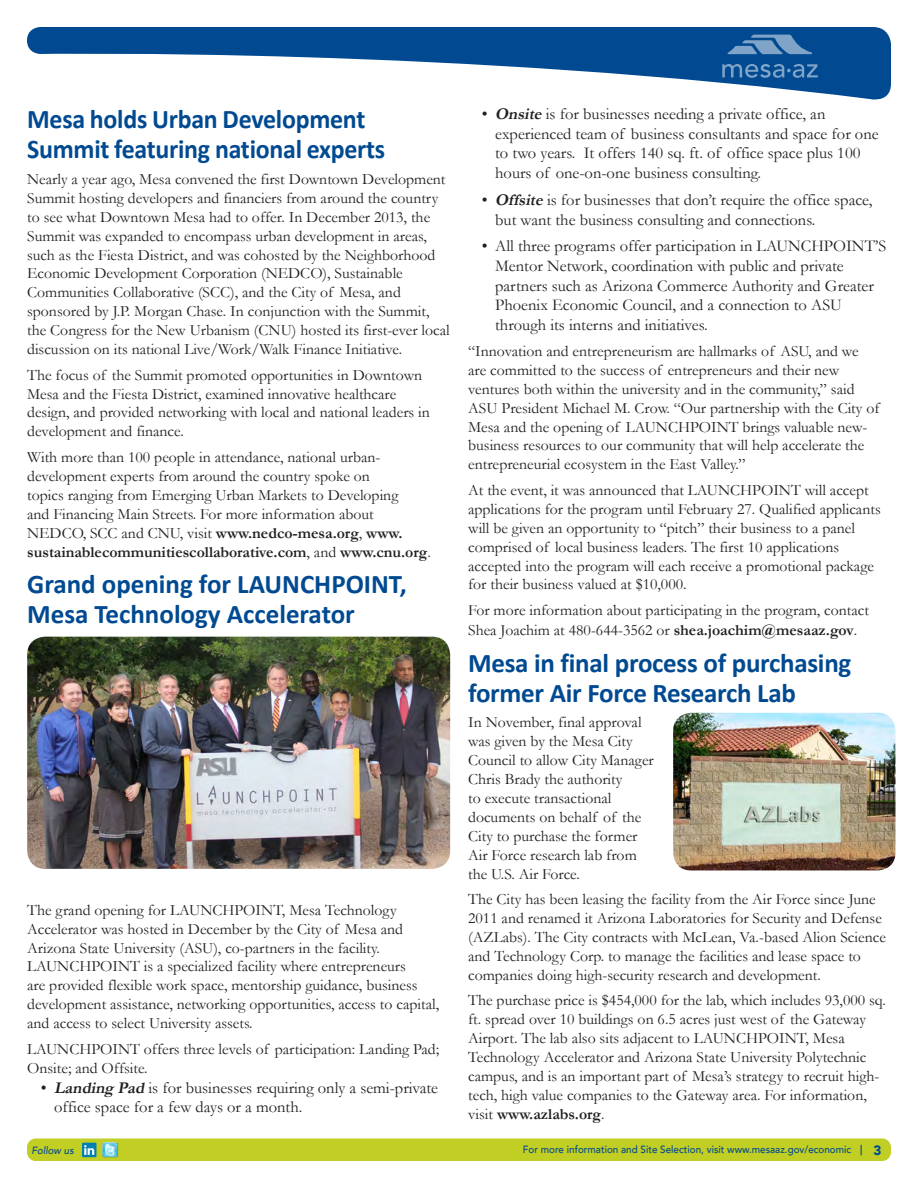
<style>
.page{position:relative;width:918px;height:1188px;background:#fff}
.page>*{position:absolute;margin:0;border:0;box-sizing:border-box;transform-origin:0 0}
.t1{font:700 27px/30px "Calibri";letter-spacing:-.01em;color:#014a91}
.t2{font:700 27px/30px "Calibri";letter-spacing:-.01em;color:#014a91;scale:.96 1}
.t3{font:16.5px/19.8px "Garamond";color:#231f20}
.t4{font:15.75px/18.9px "Garamond";color:#231f20}
.t5{font:500 13.5px "Avenir LT";color:#014a91}
.t6{font:500 10.5px "Avenir LT";color:#014a91;scale:.94 1}
.t7{font:italic 500 10.5px "Avenir LT";color:#014a91;scale:.94 1}
.s1{font-weight:700;font-style:italic}
.s2{font-weight:700}
.s3{font-weight:900}
</style>
<div class="page">
<svg style="left:27px;top:27px;width:864px;height:73px"></svg>
<svg style="left:728px;top:35px;width:84px;height:19px;background:#4a7eb0"></svg>
<svg style="left:722px;top:64px;width:96px;height:14px"></svg>
<div style="left:29px;top:1141px;width:860px;height:18px;background:#c1ce23;border-radius:7px"></div>
<div style="left:27px;top:1138px;width:864px;height:23px;border:4px solid #c1ce23;border-radius:7px"></div>
<img style="left:102px;top:1142px;width:17px;height:16px">
<div style="left:82px;top:1143px;width:14px;height:14px;background:#007fb2"></div>
<svg style="left:84px;top:1145px;width:10px;height:10px"></svg>
<img style="left:27px;top:637px;width:423px;height:232px">
<img style="left:673px;top:713px;width:223px;height:157px">
<p class="t3" style="left:495px;top:103px;width:385px;text-indent:-13px">• <span class="s1">Onsite</span> is for businesses needing a private office, an experienced team of business consultants and space for one to two years. It offers 140 sq. ft. of office space plus 100 hours of one-on-one business consulting.</p>
<p class="t3" style="left:495px;top:189px;width:379px;text-indent:-14px">• <span class="s1">Offsite</span> is for businesses that don’t require the office space, but want the business consulting and connections.</p>
<p class="t3" style="left:495px;top:236px;width:393px;text-indent:-14px">• All three programs offer participation in LAUNCHPOINT’S Mentor Network, coordination with public and private partners such as Arizona Commerce Authority and Greater Phoenix Economic Council, and a connection to ASU through its interns and initiatives.</p>
<p class="t4" style="left:468px;top:341px;width:413px">“Innovation and entrepreneurism are hallmarks of ASU, and we are committed to the success of entrepreneurs and their new ventures both within the university and in the community,” said ASU President Michael M. Crow. “Our partnership with the City of Mesa and the opening of LAUNCHPOINT brings valuable new&shy;business resources to our community that will help accelerate the entrepreneurial ecosystem in the East Valley.”</p>
<p class="t4" style="left:468px;top:480px;width:414px">At the event, it was announced that LAUNCHPOINT will accept applications for the program until February 27. Qualified applicants will be given an opportunity to “pitch” their business to a panel comprised of local business leaders. The first 10 applications accepted into the program will each receive a promotional package for their business valued at $10,000.</p>
<p class="t4" style="left:468px;top:600px;width:402px;line-height:19.8px">For more information about participating in the program, contact<br>Shea Joachim at 480-644-3562 or <span class="s2">shea.joachim@mesaaz.gov</span>.</p>
<p class="t1" style="left:468px;top:646px;width:385px">Mesa in final process of purchasing former Air Force Research Lab</p>
<p class="t4" style="left:468px;top:713px;width:187px">In November, final approval was given by the Mesa City<br>Council to allow City Manager<br>Chris Brady the authority<br>to execute transactional documents on behalf of the<br>City to purchase the former<br>Air Force research lab from the U.S. Air Force.</p>
<p class="t4" style="left:468px;top:889px;width:419px">The City has been leasing the facility from the Air Force since June 2011 and renamed it Arizona Laboratories for Security and Defense (AZLabs). The City contracts with McLean, Va.-based Alion Science and Technology Corp. to manage the facilities and lease space to companies doing high-security research and development.</p>
<p class="t4" style="left:468px;top:991px;width:419px">The purchase price is $454,000 for the lab, which includes 93,000 sq. ft. spread over 10 buildings on 6.5 acres just west of the Gateway Airport. The lab also sits adjacent to LAUNCHPOINT, Mesa Technology Accelerator and Arizona State University Polytechnic campus, and is an important part of Mesa’s strategy to recruit high&shy;tech, high value companies to the Gateway area. For information, visit <span class="s2">www.azlabs.org</span>.</p>
<p class="t6" style="left:523px;top:1144px;width:351px">For more information and Site Selection, visit www.mesaaz.gov/economic</p>
<p class="t2" style="left:27px;top:103px;width:375px">Mesa holds Urban Development<br>Summit featuring national experts</p>
<p class="t4" style="left:27px;top:169px;width:424px">Nearly a year ago, Mesa convened the first Downtown Development Summit hosting developers and financiers from around the country to see what Downtown Mesa had to offer. In December 2013, the Summit was expanded to encompass urban development in areas, such as the Fiesta District, and was cohosted by the Neighborhood Economic Development Corporation (NEDCO), Sustainable Communities Collaborative (SCC), and the City of Mesa, and sponsored by J.P. Morgan Chase. In conjunction with the Summit, the Congress for the New Urbanism (CNU) hosted its first-ever local discussion on its national Live/Work/Walk Finance Initiative.</p>
<p class="t4" style="left:27px;top:365px;width:404px">The focus of the Summit promoted opportunities in Downtown Mesa and the Fiesta District, examined innovative healthcare design, and provided networking with local and national leaders in development and finance.</p>
<p class="t4" style="left:27px;top:447px;width:405px">With more than 100 people in attendance, national urban&shy;development experts from around the country spoke on<br>topics ranging from Emerging Urban Markets to Developing<br>and Financing Main Streets. For more information about NEDCO, SCC and CNU, visit <span class="s2">www.nedco-mesa.org</span>, <span class="s2">www. sustainablecommunitiescollaborative.com</span>, and <span class="s2">www.cnu.org</span>.</p>
<p class="t1" style="left:27px;top:568px;width:381px">Grand opening for LAUNCHPOINT,<br>Mesa Technology Accelerator</p>
<p class="t4" style="left:27px;top:900px;width:414px">The grand opening for LAUNCHPOINT, Mesa Technology Accelerator was hosted in December by the City of Mesa and Arizona State University (ASU), co-partners in the facility.<br>LAUNCHPOINT is a specialized facility where entrepreneurs<br>are provided flexible work space, mentorship guidance, business development assistance, networking opportunities, access to capital, and access to select University assets.</p>
<p class="t4" style="left:27px;top:1039px;width:414px">LAUNCHPOINT offers three levels of participation: Landing Pad;<br>Onsite; and Offsite.</p>
<p class="t3" style="left:54px;top:1077px;width:386px;text-indent:-13px">• <span class="s1">Landing Pad</span> is for businesses requiring only a semi-private office space for a few days or a month.</p>
<p class="t7" style="left:32px;top:1144px;width:46px">Follow us</p>
<p class="t5" style="left:860px;top:1142px;width:23px">| <span class="s3">3</span></p>
</div>
